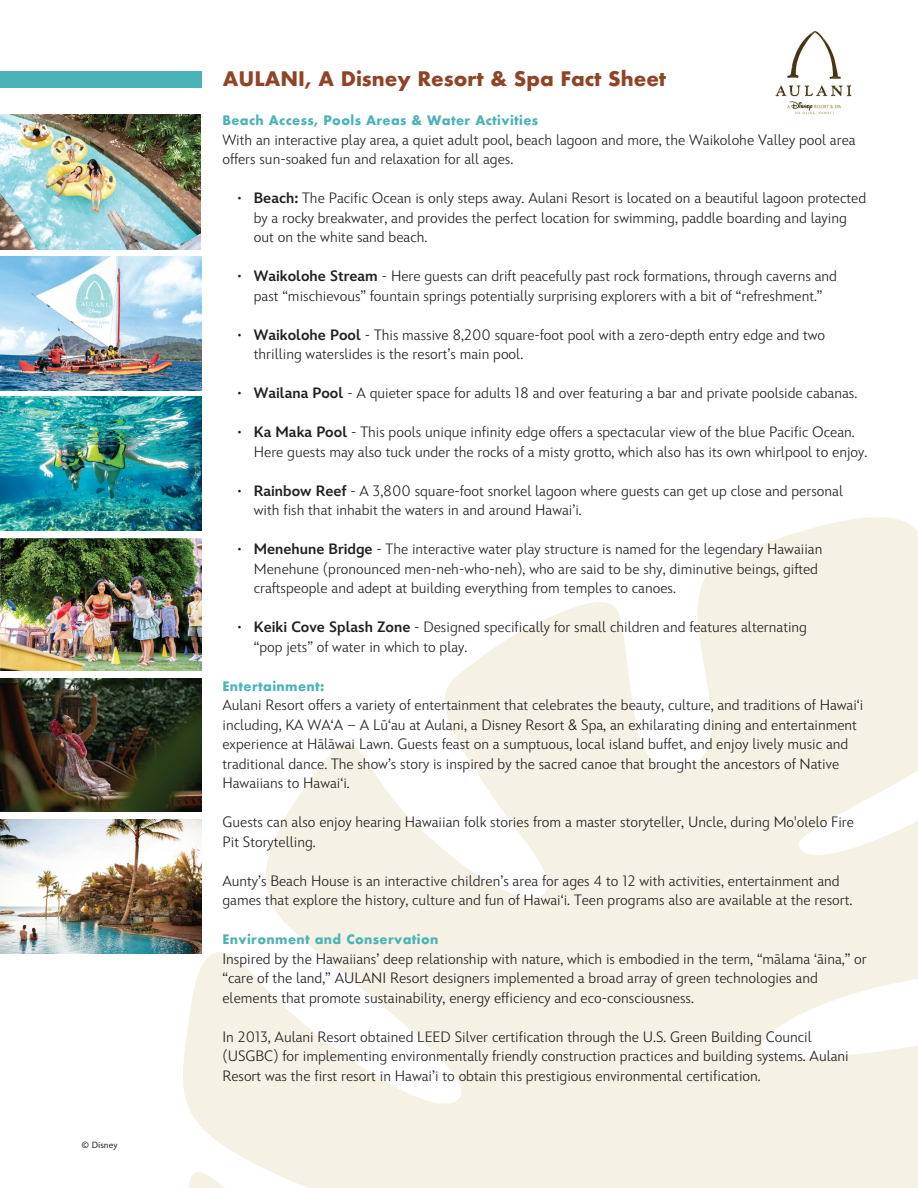
<style>
.page{position:relative;width:918px;height:1188px;background:#fff}
.page>*{position:absolute;margin:0;border:0;box-sizing:border-box;transform-origin:0 0}
.t1{font:700 19.5px "Futura";color:#8f4425}
.t2{font:300 15px/19.5px "Inspire TWDC";color:#231f20}
.t3{font:700 12.75px "Futura";letter-spacing:.03em;color:#4bb3b8}
.t4{font:9px "Inspire TWDC";color:#231f20}
.s1{font-weight:800}
</style>
<div class="page">
<svg style="left:171px;top:517px;width:747px;height:671px;fill:#f5f1e5"></svg>
<div style="left:0;top:71px;width:201px;height:17px;background:#4bb3b8"></div>
<img style="left:0;top:538px;width:201px;height:132px">
<img style="left:0;top:115px;width:201px;height:134px">
<img style="left:0;top:256px;width:201px;height:134px">
<img style="left:1px;top:397px;width:200px;height:133px">
<img style="left:0;top:678px;width:201px;height:134px">
<img style="left:775px;top:31px;width:77px;height:84px">
<img style="left:0;top:820px;width:201px;height:133px">
<p class="t4" style="left:82px;top:1137px;width:37px">© Disney</p>
<h1 class="t1" style="left:223px;top:65px;width:445px">AULANI, A Disney Resort &amp; Spa Fact Sheet</h1>
<p class="t3" style="left:222px;top:111px;width:317px">Beach Access, Pools Areas &amp; Water Activities</p>
<p class="t2" style="left:222px;top:129px;width:635px">With an interactive play area, a quiet adult pool, beach lagoon and more, the Waikolohe Valley pool area offers sun-soaked fun and relaxation for all ages.</p>
<p class="t2" style="left:254px;top:187px;width:614px;text-indent:-17px">• <span class="s1">Beach:</span> The Pacific Ocean is only steps away. Aulani Resort is located on a beautiful lagoon protected by a rocky breakwater, and provides the perfect location for swimming, paddle boarding and laying out on the white sand beach.</p>
<p class="t2" style="left:237px;top:265px;width:601px;text-align:center">• <span class="s1">Waikolohe Stream</span> - Here guests can drift peacefully past rock formations, through caverns and past “mischievous” fountain springs potentially surprising explorers with a bit of “refreshment.”</p>
<p class="t2" style="left:254px;top:324px;width:573px;text-indent:-17px">• <span class="s1">Waikolohe Pool</span> - This massive 8,200 square-foot pool with a zero-depth entry edge and two thrilling waterslides is the resort’s main pool.</p>
<p class="t2" style="left:237px;top:382px;width:622px">• <span class="s1">Wailana Pool</span> - A quieter space for adults 18 and over featuring a bar and private poolside cabanas.</p>
<p class="t2" style="left:254px;top:421px;width:615px;text-indent:-17px">• <span class="s1">Ka Maka Pool</span> - This pools unique infinity edge offers a spectacular view of the blue Pacific Ocean.<br>Here guests may also tuck under the rocks of a misty grotto, which also has its own whirlpool to enjoy.</p>
<p class="t2" style="left:254px;top:480px;width:591px;text-indent:-17px">• <span class="s1">Rainbow Reef</span> - A 3,800 square-foot snorkel lagoon where guests can get up close and personal with fish that inhabit the waters in and around Hawai’i.</p>
<p class="t2" style="left:254px;top:538px;width:570px;text-indent:-17px">• <span class="s1">Menehune Bridge</span> - The interactive water play structure is named for the legendary Hawaiian<br>Menehune (pronounced men-neh-who-neh), who are said to be shy, diminutive beings, gifted craftspeople and adept at building everything from temples to canoes.</p>
<p class="t2" style="left:254px;top:616px;width:555px;text-indent:-17px">• <span class="s1">Keiki Cove Splash Zone</span> - Designed specifically for small children and features alternating “pop jets” of water in which to play.</p>
<p class="t3" style="left:222px;top:677px;width:104px">Entertainment:</p>
<p class="t2" style="left:222px;top:694px;width:642px">Aulani Resort offers a variety of entertainment that celebrates the beauty, culture, and traditions of Hawai‘i including, KA WA‘A – A Lū‘au at Aulani, a Disney Resort &amp; Spa, an exhilarating dining and entertainment experience at Hālāwai Lawn. Guests feast on a sumptuous, local island buffet, and enjoy lively music and traditional dance. The show’s story is inspired by the sacred canoe that brought the ancestors of Native Hawaiians to Hawai‘i.</p>
<p class="t2" style="left:222px;top:811px;width:633px">Guests can also enjoy hearing Hawaiian folk stories from a master storyteller, Uncle, during Mo'olelo Fire<br>Pit Storytelling.</p>
<p class="t2" style="left:222px;top:870px;width:631px">Aunty’s Beach House is an interactive children’s area for ages 4 to 12 with activities, entertainment and games that explore the history, culture and fun of Hawai‘i. Teen programs also are available at the resort.</p>
<p class="t3" style="left:222px;top:930px;width:218px">Environment and Conservation</p>
<p class="t2" style="left:222px;top:948px;width:646px">Inspired by the Hawaiians’ deep relationship with nature, which is embodied in the term, “mālama ‘āina,” or “care of the land,” AULANI Resort designers implemented a broad array of green technologies and elements that promote sustainability, energy efficiency and eco-consciousness.</p>
<p class="t2" style="left:222px;top:1026px;width:628px">In 2013, Aulani Resort obtained LEED Silver certification through the U.S. Green Building Council (USGBC) for implementing environmentally friendly construction practices and building systems. Aulani<br>Resort was the first resort in Hawai’i to obtain this prestigious environmental certification.</p>
</div>
